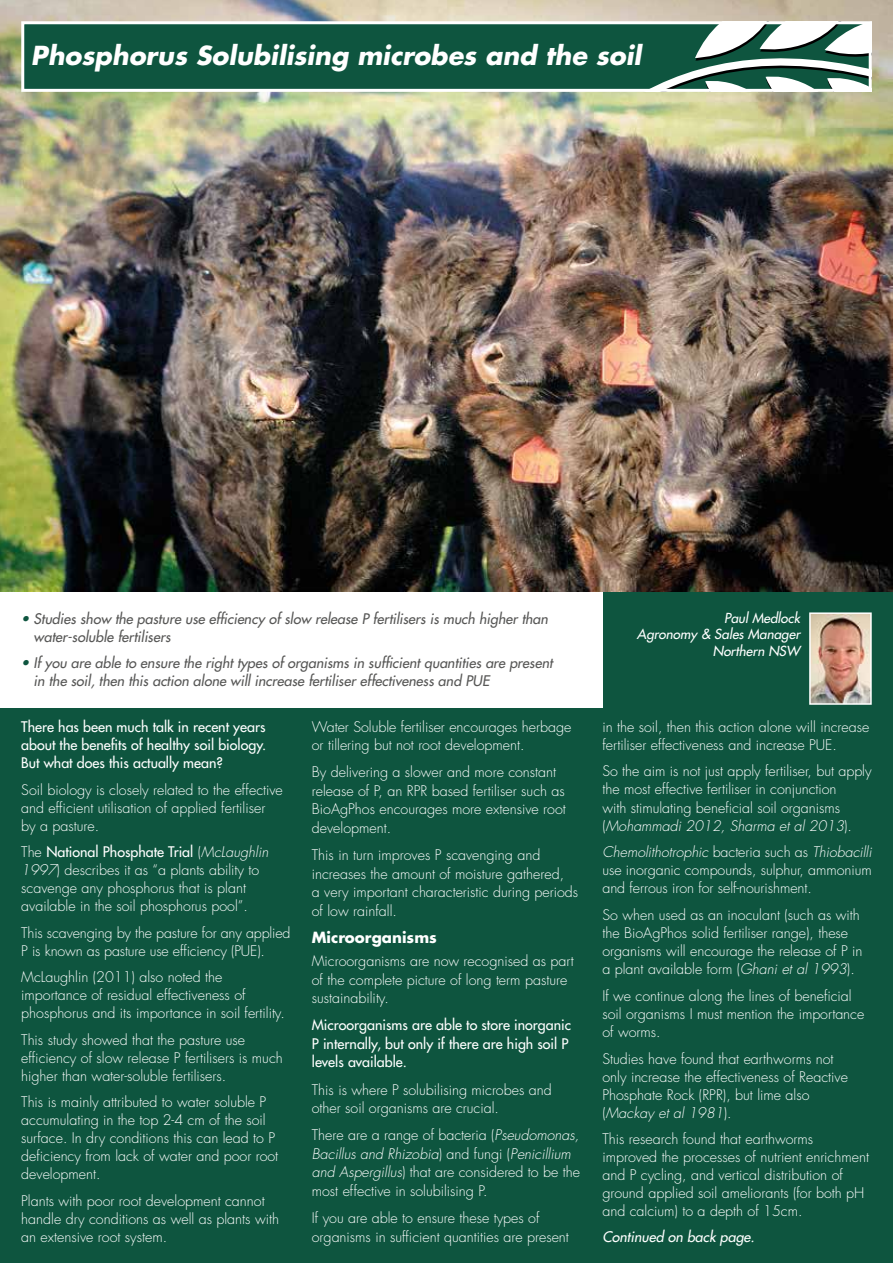
<style>
.page{position:relative;width:893px;height:1263px;background:#fff}
.page>*{position:absolute;margin:0;border:0;box-sizing:border-box;transform-origin:0 0}
.t1{font:italic 700 25.5px "Futura LT";color:#fff}
.t2{font:700 15px "Futura LT";color:#fff}
.t3{font:300 14.25px/18.1px "Futura LT";color:#fff}
.t4{font:italic 14.25px/18px "Futura LT";color:#575756}
.t5{font:14.25px/18px "Futura LT";color:#fff;text-align:justify}
.t6{font:italic 14.25px "Futura LT";color:#fff}
.t7{font:italic 13.5px/16.2px "Futura LT";color:#fff;text-align:right}
.s1{color:#0e553f}
.s2{font-weight:400}
.s3{font-style:italic}
</style>
<div class="page">
<div style="left:0;top:557px;width:893px;height:706px;background:#0e553f"></div>
<div style="left:0;top:591px;width:602px;height:117px;background:#fff"></div>
<img style="left:0;top:0;width:893px;height:591px">
<div style="left:23px;top:23px;width:847px;height:67px;background:#0e553f"></div>
<svg style="left:651px;top:25px;width:217px;height:63px"></svg>
<div style="left:21px;top:21px;width:851px;height:71px;border:3px solid #fff"></div>
<img style="left:809px;top:612px;width:63px;height:93px">
<h1 class="t1" style="left:31px;top:39px;width:612px">Phosphorus Solubilising microbes and the soil</h1>
<p class="t4" style="left:34px;top:609px;width:516px;text-indent:-12px"><span class="s1">•</span> Studies show the pasture use efficiency of slow release P fertilisers is much higher than water-soluble fertilisers</p>
<p class="t4" style="left:34px;top:654px;width:520px;text-indent:-12px"><span class="s1">•</span> If you are able to ensure the right types of organisms in sufficient quantities are present in the soil, then this action alone will increase fertiliser effectiveness and PUE</p>
<p class="t5" style="left:21px;top:718px;width:246px">There has been much talk in recent years about the benefits of healthy soil biology.<br>But what does this actually mean?</p>
<p class="t3" style="left:21px;top:781px;width:263px">Soil biology is closely related to the effective and efficient utilisation of applied fertiliser by a pasture.</p>
<p class="t3" style="left:21px;top:843px;width:249px">The <span class="s2">National Phosphate Trial</span> (<span class="s3">McLaughlin 1997</span>) describes it as “a plants ability to scavenge any phosphorus that is plant available in the soil phosphorus pool”.</p>
<p class="t3" style="left:21px;top:924px;width:271px">This scavenging by the pasture for any applied<br>P is known as pasture use efficiency (PUE).</p>
<p class="t3" style="left:21px;top:968px;width:265px">McLaughlin (2011) also noted the importance of residual effectiveness of phosphorus and its importance in soil fertility.</p>
<p class="t3" style="left:21px;top:1031px;width:263px">This study showed that the pasture use efficiency of slow release P fertilisers is much higher than water-soluble fertilisers.</p>
<p class="t3" style="left:21px;top:1093px;width:258px">This is mainly attributed to water soluble P accumulating in the top 2-4 cm of the soil surface. In dry conditions this can lead to P deficiency from lack of water and poor root development.</p>
<p class="t3" style="left:21px;top:1192px;width:259px">Plants with poor root development cannot handle dry conditions as well as plants with an extensive root system.</p>
<p class="t3" style="left:312px;top:717px;width:261px;line-height:18.6px">Water Soluble fertiliser encourages herbage or tillering but not root development.</p>
<p class="t3" style="left:312px;top:763px;width:255px;line-height:18.6px">By delivering a slower and more constant release of P, an RPR based fertiliser such as BioAgPhos encourages more extensive root development.</p>
<p class="t3" style="left:312px;top:846px;width:268px;line-height:18.6px">This in turn improves P scavenging and increases the amount of moisture gathered,<br>a very important characteristic during periods of low rainfall.</p>
<p class="t2" style="left:312px;top:927px;width:127px">Microorganisms</p>
<p class="t3" style="left:312px;top:952px;width:263px;line-height:18.6px">Microorganisms are now recognised as part of the complete picture of long term pasture sustainability.</p>
<p class="t5" style="left:312px;top:1015px;width:261px;line-height:18.6px;text-align:left">Microorganisms are able to store inorganic<br>P internally, but only if there are high soil P levels available.</p>
<p class="t3" style="left:312px;top:1080px;width:241px;line-height:18.6px">This is where P solubilising microbes and other soil organisms are crucial.</p>
<p class="t3" style="left:312px;top:1126px;width:270px;line-height:18.6px">There are a range of bacteria (<span class="s3">Pseudomonas, Bacillus and Rhizobia</span>) and fungi (<span class="s3">Penicillium and Aspergillus</span>) that are considered to be the most effective in solubilising P.</p>
<p class="t3" style="left:312px;top:1209px;width:259px;line-height:18.6px">If you are able to ensure these types of organisms in sufficient quantities are present</p>
<p class="t7" style="left:637px;top:610px;width:165px">Paul Medlock<br>Agronomy &amp; Sales Manager<br>Northern NSW</p>
<p class="t3" style="left:602px;top:718px;width:268px">in the soil, then this action alone will increase fertiliser effectiveness and increase PUE.</p>
<p class="t3" style="left:602px;top:762px;width:271px">So the aim is not just apply fertiliser, but apply the most effective fertiliser in conjunction<br>with stimulating beneficial soil organisms (<span class="s3">Mohammadi 2012, Sharma et al 2013</span>).</p>
<p class="t3" style="left:602px;top:843px;width:271px;text-align:justify"><span class="s3">Chemolithotrophic</span> bacteria such as <span class="s3">Thiobacilli </span>use inorganic compounds, sulphur, ammonium and ferrous iron for self-nourishment.</p>
<p class="t3" style="left:602px;top:906px;width:262px">So when used as an inoculant (such as with the BioAgPhos solid fertiliser range), these organisms will encourage the release of P in a plant available form (<span class="s3">Ghani et al 1993</span>).</p>
<p class="t3" style="left:602px;top:987px;width:263px">If we continue along the lines of beneficial soil organisms I must mention the importance of worms.</p>
<p class="t3" style="left:602px;top:1050px;width:247px">Studies have found that earthworms not only increase the effectiveness of Reactive Phosphate Rock (RPR), but lime also (<span class="s3">Mackay et al 1981</span>).</p>
<p class="t3" style="left:602px;top:1130px;width:268px">This research found that earthworms improved the processes of nutrient enrichment and P cycling, and vertical distribution of ground applied soil ameliorants (for both pH and calcium) to a depth of 15cm.</p>
<p class="t6" style="left:602px;top:1227px;width:154px">Continued on back page.</p>
</div>
